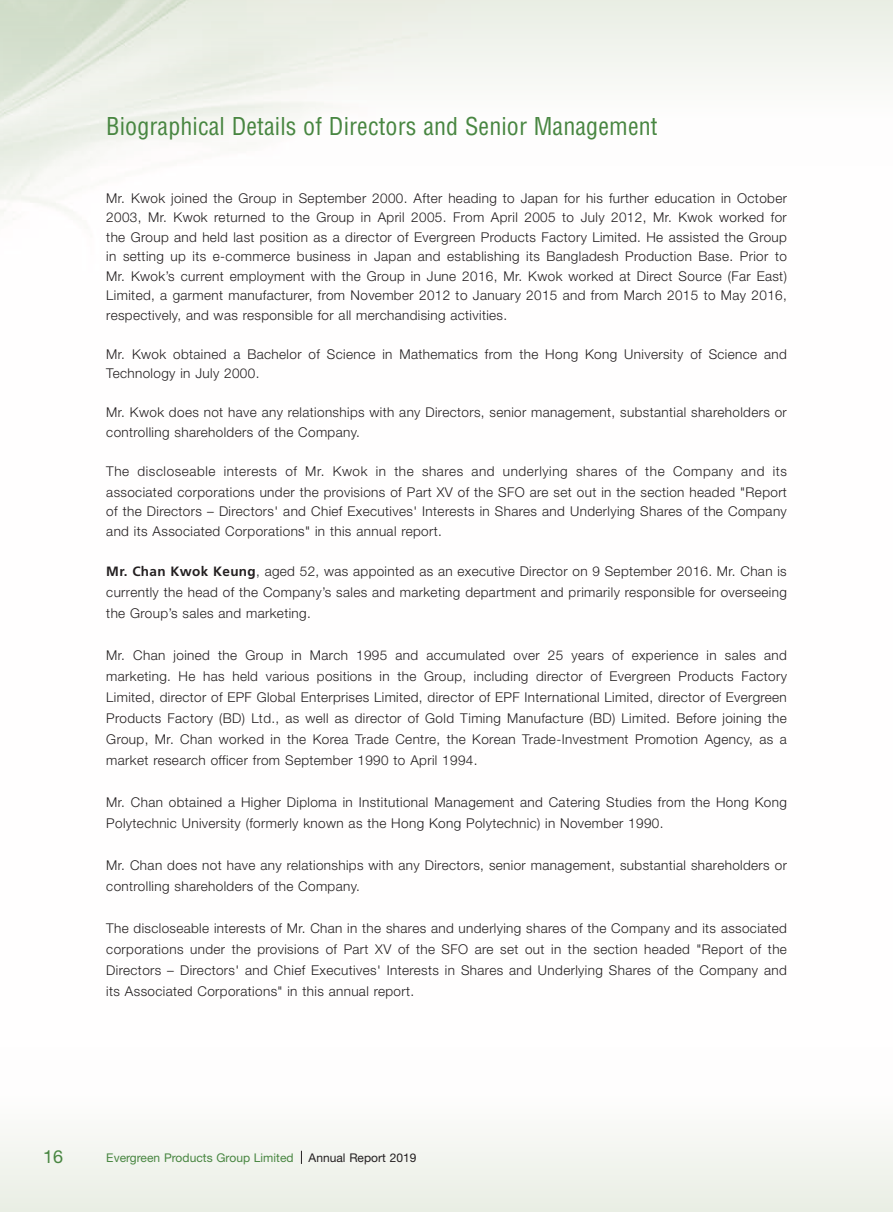
<style>
.page{position:relative;width:893px;height:1212px;background:#fff}
.page>*{position:absolute;margin:0;border:0;box-sizing:border-box;transform-origin:0 0}
.t1{font:condensed 24px "Helvetica LT Std";letter-spacing:.005em;color:#488641}
.t2{font:18px "Helvetica Neue LT Std";color:#488641}
.t3{font:300 13.5px/21px "Helvetica Neue LT Std";letter-spacing:.03em;color:#231f20}
.t4{font:12px "Helvetica Neue LT Std";letter-spacing:.005em;color:#488641}
.s1{font-family:"Frutiger LT Std";font-weight:700}
.s2{color:#231f20}
</style>
<div class="page">
<svg style="left:301px;top:1151px;width:1px;height:13px"></svg>
<h1 class="t1" style="left:106px;top:111px;width:553px">Biographical Details of Directors and Senior Management</h1>
<p class="t3" style="left:106px;top:188px;width:682px;line-height:19.5px;text-align:justify">Mr. Kwok joined the Group in September 2000. After heading to Japan for his further education in October 2003, Mr. Kwok returned to the Group in April 2005. From April 2005 to July 2012, Mr. Kwok worked for the Group and held last position as a director of Evergreen Products Factory Limited. He assisted the Group in setting up its e-commerce business in Japan and establishing its Bangladesh Production Base. Prior to Mr. Kwok’s current employment with the Group in June 2016, Mr. Kwok worked at Direct Source (Far East)<br>Limited, a garment manufacturer, from November 2012 to January 2015 and from March 2015 to May 2016, respectively, and was responsible for all merchandising activities.</p>
<p class="t3" style="left:106px;top:344px;width:682px;line-height:19.5px">Mr. Kwok obtained a Bachelor of Science in Mathematics from the Hong Kong University of Science and<br>Technology in July 2000.</p>
<p class="t3" style="left:106px;top:402px;width:682px;line-height:19.5px">Mr. Kwok does not have any relationships with any Directors, senior management, substantial shareholders or controlling shareholders of the Company.</p>
<p class="t3" style="left:106px;top:460px;width:682px">The discloseable interests of Mr. Kwok in the shares and underlying shares of the Company and its associated corporations under the provisions of Part XV of the SFO are set out in the section headed "Report</p>
<p class="t3" style="left:106px;top:501px;width:682px;line-height:19.5px">of the Directors – Directors' and Chief Executives' Interests in Shares and Underlying Shares of the Company and its Associated Corporations" in this annual report.</p>
<p class="t3" style="left:106px;top:560px;width:682px;text-align:justify"><span class="s1">Mr. Chan Kwok Keung</span>, aged 52, was appointed as an executive Director on 9 September 2016. Mr. Chan is currently the head of the Company’s sales and marketing department and primarily responsible for overseeing the Group’s sales and marketing.</p>
<p class="t3" style="left:106px;top:644px;width:682px;text-align:justify">Mr. Chan joined the Group in March 1995 and accumulated over 25 years of experience in sales and marketing. He has held various positions in the Group, including director of Evergreen Products Factory Limited, director of EPF Global Enterprises Limited, director of EPF International Limited, director of Evergreen Products Factory (BD) Ltd., as well as director of Gold Timing Manufacture (BD) Limited. Before joining the Group, Mr. Chan worked in the Korea Trade Centre, the Korean Trade-Investment Promotion Agency, as a market research officer from September 1990 to April 1994.</p>
<p class="t3" style="left:106px;top:791px;width:682px">Mr. Chan obtained a Higher Diploma in Institutional Management and Catering Studies from the Hong Kong<br>Polytechnic University (formerly known as the Hong Kong Polytechnic) in November 1990.</p>
<p class="t3" style="left:106px;top:854px;width:682px">Mr. Chan does not have any relationships with any Directors, senior management, substantial shareholders or controlling shareholders of the Company.</p>
<p class="t3" style="left:106px;top:917px;width:682px;text-align:justify">The discloseable interests of Mr. Chan in the shares and underlying shares of the Company and its associated corporations under the provisions of Part XV of the SFO are set out in the section headed "Report of the Directors – Directors' and Chief Executives' Interests in Shares and Underlying Shares of the Company and its Associated Corporations" in this annual report.</p>
<h2 class="t2" style="left:43px;top:1146px;width:22px">16</h2>
<p class="t4" style="left:106px;top:1150px;width:312px">Evergreen Products Group Limited <span class="s2">Annual Report 2019</span></p>
</div>
